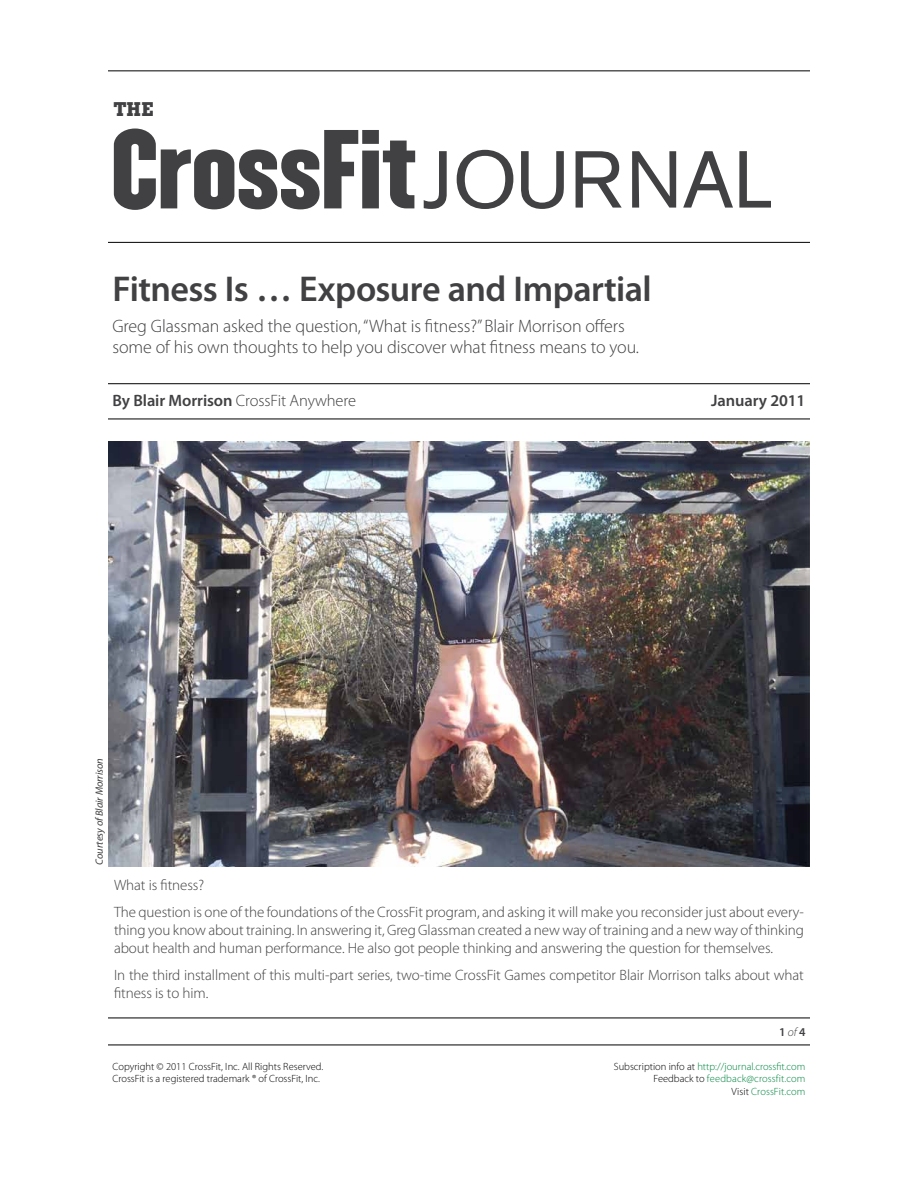
<style>
.page{position:relative;width:918px;height:1188px;background:#fff}
.page>*{position:absolute;margin:0;border:0;box-sizing:border-box;transform-origin:0 0}
.t1{font:79.8px "Akzidenz Grotesk BE";color:#414042}
.t2{font:600 36px "Myriad Pro";letter-spacing:-.015em;color:#414042}
.t3{font:700 19.65px "Boton";color:#414042}
.t4{font:300 18px/21px "Myriad Pro";letter-spacing:-.005em;color:#414042}
.t5{font:300 16.5px "Myriad Pro";letter-spacing:-.005em;color:#414042}
.t6{font:600 16.5px "Myriad Pro";letter-spacing:-.005em;color:#414042}
.t7{font:300 15px/18px "Myriad Pro";letter-spacing:-.005em;color:#414042}
.t8{font:600 12px "Myriad Pro";color:#414042}
.t9{font:300 10.5px/12.6px "Myriad Pro";color:#00853f;text-align:right}
.t10{font:300 10.5px/12.6px "Myriad Pro";color:#000}
.t11{font:italic 10.5px "Myriad Pro";letter-spacing:-.005em;color:#414042}
.s1{font-weight:600}
.s2{font-weight:300;font-style:italic}
.s3{color:#000}
</style>
<div class="page">
<hr style="left:108px;top:1018px;width:702px;height:1px;background:#000">
<hr style="left:108px;top:1045px;width:702px;height:1px;background:#000">
<svg style="left:114px;top:129px;width:301px;height:81px"></svg>
<hr style="left:108px;top:242px;width:702px;height:1px;background:#000">
<hr style="left:108px;top:71px;width:702px;height:1px;background:#000">
<hr style="left:108px;top:383px;width:702px;height:1px;background:#000">
<hr style="left:108px;top:419px;width:702px;height:1px;background:#000">
<img style="left:108px;top:441px;width:702px;height:425px">
<h3 class="t3" style="left:114px;top:98px;width:41px">THE</h3>
<h1 class="t1" style="left:423px;top:132px;width:354px">JOURNAL</h1>
<h2 class="t2" style="left:112px;top:266px;width:541px">Fitness Is … Exposure and Impartial</h2>
<p class="t4" style="left:112px;top:316px;width:528px">Greg Glassman asked the question, “What is fitness?” Blair Morrison offers some of his own thoughts to help you discover what fitness means to you.</p>
<p class="t5" style="left:112px;top:392px;width:245px"><span class="s1">By Blair Morrison</span> CrossFit Anywhere</p>
<p class="t6" style="left:711px;top:390px;width:96px">January 2011</p>
<p class="t11" style="left:93px;top:865px;width:108px;rotate:-90deg">Courtesy of Blair Morrison</p>
<p class="t7" style="left:114px;top:872px;width:691px;line-height:27px">What is fitness?<br>The question is one of the foundations of the CrossFit program, and asking it will make you reconsider just about every-</p>
<p class="t7" style="left:114px;top:922px;width:692px">thing you know about training. In answering it, Greg Glassman created a new way of training and a new way of thinking about health and human performance. He also got people thinking and answering the question for themselves.</p>
<p class="t7" style="left:114px;top:967px;width:691px">In the third installment of this multi-part series, two-time CrossFit Games competitor Blair Morrison talks about what fitness is to him.</p>
<p class="t8" style="left:779px;top:1024px;width:28px">1 <span class="s2">of</span> 4</p>
<p class="t10" style="left:112px;top:1060px;width:212px">Copyright © 2011 CrossFit, Inc. All Rights Reserved.<br>CrossFit is a registered trademark ® of CrossFit, Inc.</p>
<p class="t9" style="left:614px;top:1060px;width:193px"><span class="s3">Subscription info at</span> http://journal.crossfit.com<br><span class="s3">Feedback to</span> feedback@crossfit.com<br><span class="s3">Visit</span> CrossFit.com</p>
</div>
